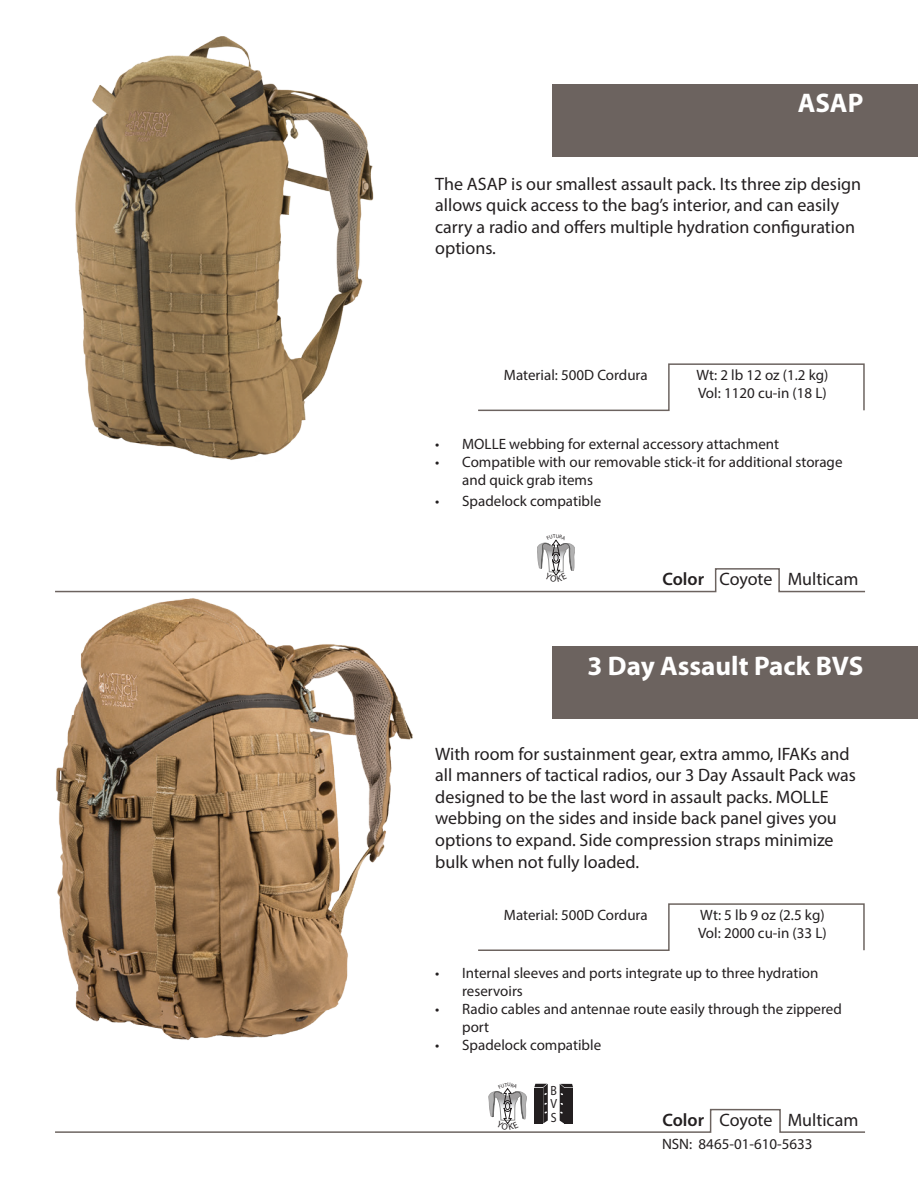
<style>
.page{position:relative;width:918px;height:1188px;background:#fff}
.page>*{position:absolute;margin:0;border:0;box-sizing:border-box;transform-origin:0 0}
.t1{font:700 27px "Myriad Pro";color:#fff}
.t2{font:18px/21.6px "Myriad Pro";color:#231f20}
.t3{font:15px/18px "Myriad Pro";color:#231f20}
.t4{font:13.35px/13.4px "Myriad Pro";color:#231f20;text-align:justify;scale:.89 1}
.s1{font-weight:600}
</style>
<div class="page">
<img style="left:56px;top:598px;width:357px;height:442px">
<img style="left:75px;top:36px;width:299px;height:424px">
<div style="left:552px;top:84px;width:366px;height:72px;background:#6c635f"></div>
<div style="left:552px;top:646px;width:366px;height:73px;background:#6c635f"></div>
<svg style="left:478px;top:363px;width:387px;height:49px"></svg>
<svg style="left:478px;top:903px;width:387px;height:48px"></svg>
<svg style="left:55px;top:539px;width:810px;height:54px"></svg>
<svg style="left:55px;top:1083px;width:810px;height:50px"></svg>
<h1 class="t1" style="left:798px;top:86px;width:67px">ASAP</h1>
<p class="t2" style="left:435px;top:172px;width:428px">The ASAP is our smallest assault pack. Its three zip design allows quick access to the bag’s interior, and can easily carry a radio and offers multiple hydration configuration options.</p>
<p class="t3" style="left:504px;top:366px;width:145px">Material: 500D Cordura</p>
<p class="t3" style="left:696px;top:366px;width:134px">Wt: 2 lb 12 oz (1.2 kg)<br>Vol: 1120 cu-in (18 L)</p>
<p class="t3" style="left:435px;top:434px;width:346px">• MOLLE webbing for external accessory attachment</p>
<p class="t3" style="left:462px;top:452px;width:382px;text-indent:-27px">• Compatible with our removable stick-it for additional storage and quick grab items</p>
<p class="t3" style="left:435px;top:492px;width:167px">• Spadelock compatible</p>
<p class="t2" style="left:663px;top:568px;width:197px"><span class="s1">Color</span> Coyote Multicam</p>
<h1 class="t1" style="left:588px;top:648px;width:277px">3 Day Assault Pack BVS</h1>
<p class="t2" style="left:435px;top:742px;width:422px">With room for sustainment gear, extra ammo, IFAKs and all manners of tactical radios, our 3 Day Assault Pack was designed to be the last word in assault packs. MOLLE webbing on the sides and inside back panel gives you options to expand. Side compression straps minimize bulk when not fully loaded.</p>
<p class="t3" style="left:504px;top:906px;width:145px">Material: 500D Cordura</p>
<p class="t3" style="left:698px;top:906px;width:130px">Wt: 5 lb 9 oz (2.5 kg)<br>Vol: 2000 cu-in (33 L)</p>
<p class="t3" style="left:462px;top:964px;width:358px;text-indent:-27px">• Internal sleeves and ports integrate up to three hydration reservoirs</p>
<p class="t3" style="left:462px;top:1000px;width:381px;text-indent:-27px">• Radio cables and antennae route easily through the zippered port</p>
<p class="t3" style="left:435px;top:1036px;width:167px">• Spadelock compatible</p>
<p class="t4" style="left:550px;top:1084px;width:9px">B V S</p>
<p class="t2" style="left:663px;top:1109px;width:197px"><span class="s1">Color</span> Coyote Multicam</p>
<p class="t3" style="left:662px;top:1134px;width:152px">NSN: 8465-01-610-5633</p>
</div>
